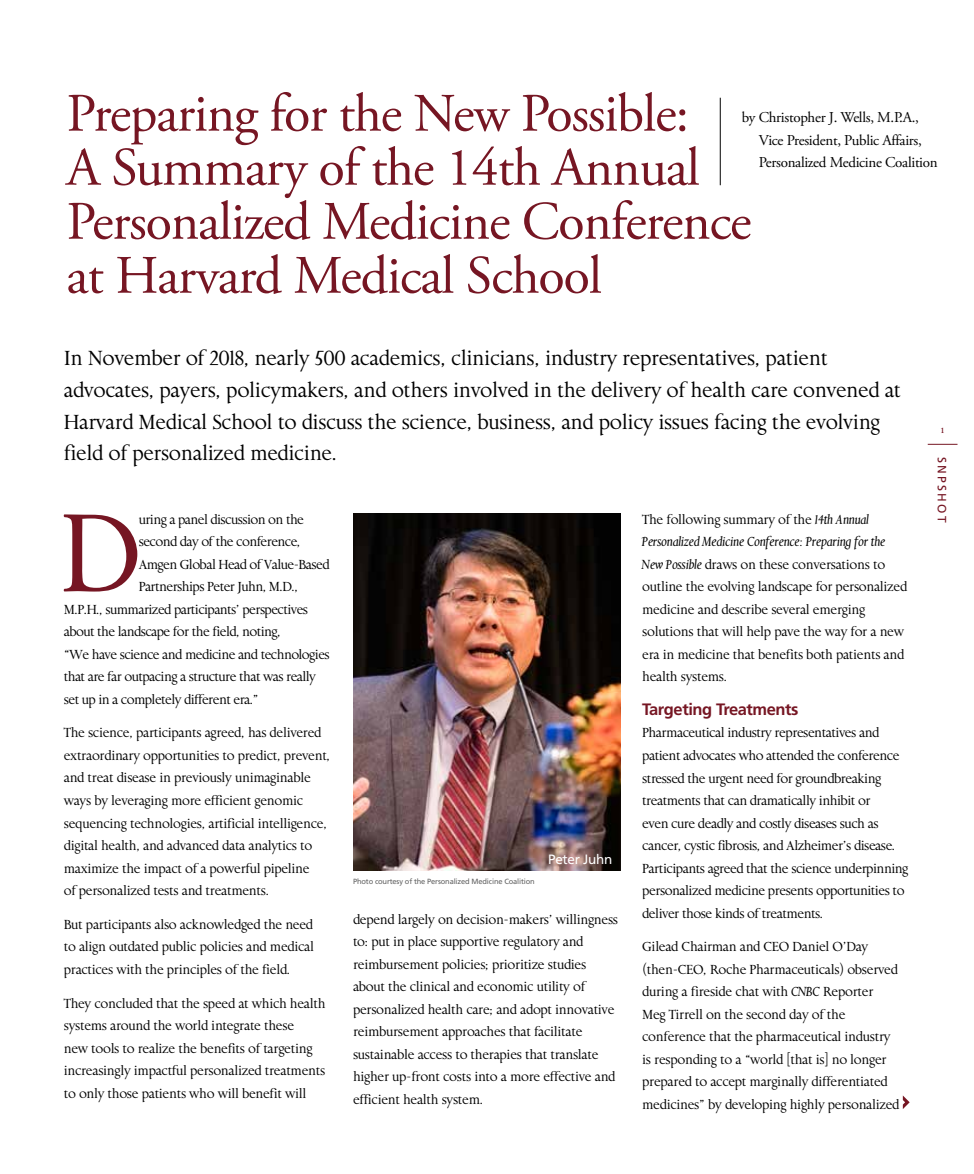
<style>
.page{position:relative;width:974px;height:1174px;background:#fff}
.page>*{position:absolute;margin:0;border:0;box-sizing:border-box;transform-origin:0 0}
.t1{font:113.7px "Aries Roman Ranging Figs";color:#761623}
.t2{font:54px/54px "Adobe Garamond Pro";letter-spacing:-.02em;color:#761623}
.t3{font:21px/31.5px "Aries Roman Ranging Figs";letter-spacing:-.02em;color:#000}
.t4{font:700 16.5px "Frutiger";letter-spacing:-.025em;color:#761623}
.t5{font:15px/22.5px "Adobe Garamond Pro";letter-spacing:-.02em;color:#000}
.t6{font:13.5px/22.5px "Aries Roman Ranging Figs";letter-spacing:-.025em;color:#000}
.t7{font:13.5px "Aries Roman Ranging Figs";letter-spacing:-.045em;color:#000}
.t8{font:13.5px "Aries Italic Ranging Figs";letter-spacing:-.025em;color:#000}
.t9{font:13.5px "Frutiger";letter-spacing:-.02em;color:#fff}
.t10{font:13.5px "Adobe Garamond Pro";color:#761623}
.t11{font:12px "Frutiger";letter-spacing:.19em;color:#761623}
.t12{font:7.5px "Frutiger";letter-spacing:-.02em;color:#636363}
.s1{font-family:"Aries Italic Ranging Figs"}
</style>
<div class="page">
<hr style="left:927px;top:444px;width:30px;height:1px;background:#761623">
<svg style="left:903px;top:1095px;width:6px;height:14px"></svg>
<hr style="left:720px;top:98px;width:1px;height:87px;background:#000">
<img style="left:353px;top:513px;width:268px;height:358px">
<h2 class="t2" style="left:66px;top:88px;width:686px">Preparing for the New Possible:<br>A Summary of the 14th Annual<br>Personalized Medicine Conference at Harvard Medical School</h2>
<p class="t5" style="left:758px;top:107px;width:181px;text-indent:-17px">by Christopher J. Wells, M.P.A.,<br>Vice President, Public Affairs,<br>Personalized Medicine Coalition</p>
<p class="t3" style="left:64px;top:343px;width:839px">In November of 2018, nearly 500 academics, clinicians, industry representatives, patient advocates, payers, policymakers, and others involved in the delivery of health care convened at Harvard Medical School to discuss the science, business, and policy issues facing the evolving field of personalized medicine.</p>
<h1 class="t1" style="left:60px;top:487px;width:83px">D</h1>
<p class="t7" style="left:139px;top:511px;width:167px">uring a panel discussion on the</p>
<p class="t7" style="left:139px;top:534px;width:163px">second day of the conference,</p>
<p class="t7" style="left:139px;top:556px;width:192px">Amgen Global Head of Value-Based</p>
<p class="t7" style="left:139px;top:579px;width:161px">Partnerships Peter Juhn, M.D.,</p>
<p class="t7" style="left:64px;top:601px;width:246px">M.P.H., summarized participants’ perspectives</p>
<p class="t7" style="left:64px;top:624px;width:219px">about the landscape for the field, noting,</p>
<p class="t7" style="left:64px;top:646px;width:267px">“We have science and medicine and technologies</p>
<p class="t7" style="left:64px;top:669px;width:254px">that are far outpacing a structure that was really</p>
<p class="t7" style="left:64px;top:691px;width:196px">set up in a completely different era.”</p>
<p class="t6" style="left:64px;top:722px;width:268px">The science, participants agreed, has delivered extraordinary opportunities to predict, prevent, and treat disease in previously unimaginable ways by leveraging more efficient genomic sequencing technologies, artificial intelligence, digital health, and advanced data analytics to maximize the impact of a powerful pipeline<br>of personalized tests and treatments.</p>
<p class="t6" style="left:64px;top:913px;width:252px;text-align:justify">But participants also acknowledged the need to align outdated public policies and medical practices with the principles of the field.</p>
<p class="t6" style="left:64px;top:992px;width:263px">They concluded that the speed at which health systems around the world integrate these<br>new tools to realize the benefits of targeting increasingly impactful personalized treatments to only those patients who will benefit will</p>
<p class="t12" style="left:353px;top:877px;width:183px">Photo courtesy of the Personalized Medicine Coalition</p>
<p class="t9" style="left:548px;top:851px;width:66px">Peter Juhn</p>
<p class="t6" style="left:353px;top:908px;width:267px">depend largely on decision-makers’ willingness to: put in place supportive regulatory and reimbursement policies; prioritize studies about the clinical and economic utility of personalized health care; and adopt innovative reimbursement approaches that facilitate sustainable access to therapies that translate higher up-front costs into a more effective and efficient health system.</p>
<p class="t6" style="left:642px;top:508px;width:228px">The following summary of the <span class="s1">14th Annual</span></p>
<p class="t8" style="left:642px;top:534px;width:245px">Personalized Medicine Conference: Preparing for the</p>
<p class="t6" style="left:642px;top:553px;width:267px"><span class="s1">New Possible</span> draws on these conversations to outline the evolving landscape for personalized medicine and describe several emerging solutions that will help pave the way for a new era in medicine that benefits both patients and health systems.</p>
<p class="t4" style="left:642px;top:699px;width:158px">Targeting Treatments</p>
<p class="t6" style="left:642px;top:722px;width:268px">Pharmaceutical industry representatives and patient advocates who attended the conference stressed the urgent need for groundbreaking treatments that can dramatically inhibit or<br>even cure deadly and costly diseases such as cancer, cystic fibrosis, and Alzheimer’s disease.<br>Participants agreed that the science underpinning personalized medicine presents opportunities to deliver those kinds of treatments.</p>
<p class="t6" style="left:642px;top:936px;width:259px">Gilead Chairman and CEO Daniel O’Day (then‑ CEO, Roche Pharmaceuticals) observed during a fireside chat with <span class="s1">CNBC</span> Reporter Meg Tirrell on the second day of the conference that the pharmaceutical industry is responding to a “world [that is] no longer prepared to accept marginally differentiated medicines” by developing highly personalized</p>
<p class="t10" style="left:940px;top:421px;width:6px">1</p>
<p class="t11" style="left:949px;top:457px;width:67px;rotate:90deg">SNPSHOT</p>
</div>
